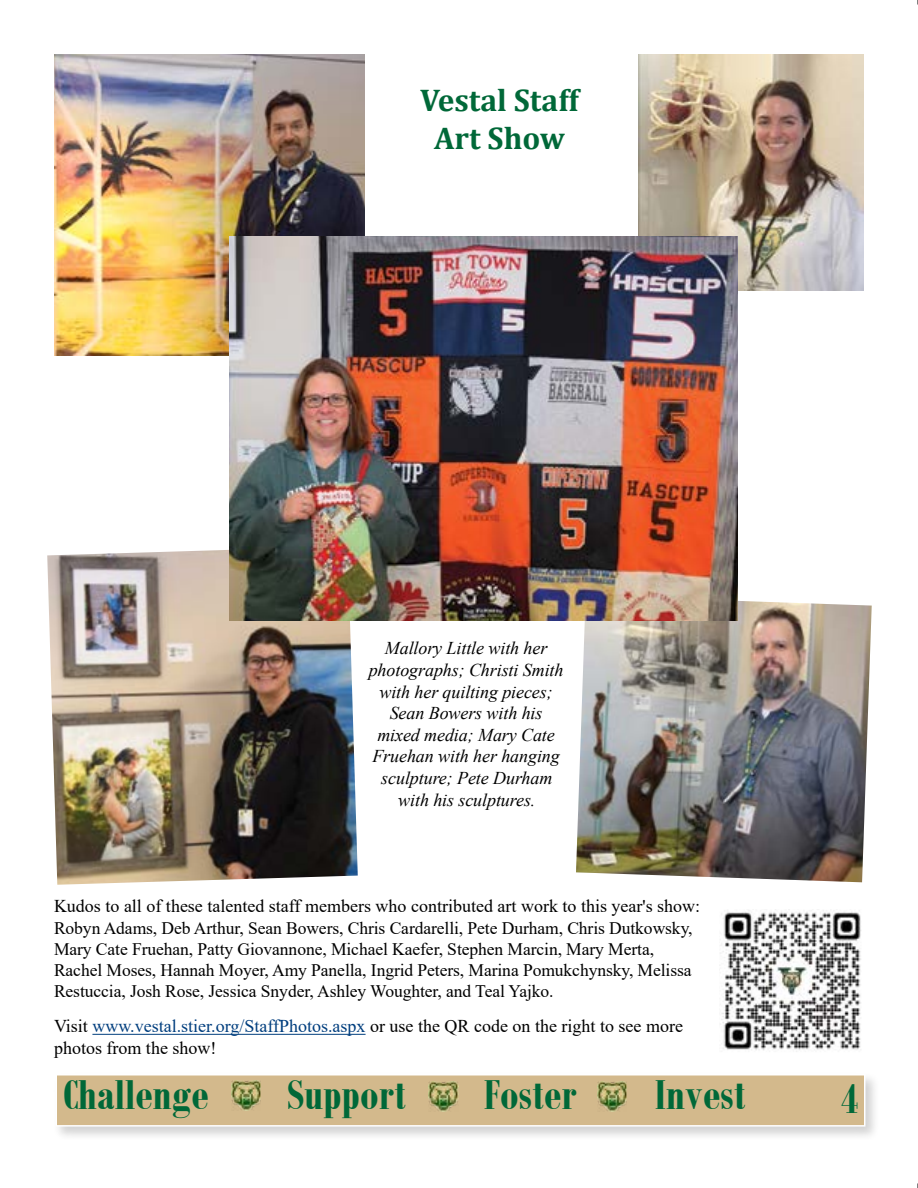
<style>
.page{position:relative;width:918px;height:1188px;background:#fff}
.page>*{position:absolute;margin:0;border:0;box-sizing:border-box;transform-origin:0 0}
.t1{font:700 45px "Bodoni MT Condensed";color:#006838}
.t2{font:700 31.5px/37.8px "Cambria";color:#006838;text-align:center}
.t3{font:18px/21.6px "Times New Roman";color:#000}
.t4{font:italic 18px/21.6px "Times New Roman";letter-spacing:-.005em;color:#000;text-align:center}
.t5{font:17.55px/21.3px "Times New Roman";letter-spacing:-.005em;color:#000}
.s1{color:#003e7e}
</style>
<div class="page">
<div style="left:54px;top:1072px;width:826px;height:69px;background:#000;opacity:.18"></div>
<div style="left:56px;top:1075px;width:809px;height:51px;background:#d3b98c"></div>
<div style="left:56px;top:1074px;width:810px;height:53px;border:2px solid #fff"></div>
<img style="left:231px;top:1080px;width:30px;height:30px">
<img style="left:429px;top:1082px;width:30px;height:30px">
<img style="left:597px;top:1082px;width:30px;height:30px">
<img style="left:47px;top:546px;width:311px;height:339px">
<hr style="left:92px;top:1034px;width:274px;height:1px;background:#003e7e">
<img style="left:638px;top:54px;width:226px;height:236px">
<img style="left:576px;top:596px;width:296px;height:286px">
<img style="left:54px;top:54px;width:310px;height:301px">
<img style="left:230px;top:237px;width:507px;height:384px">
<img style="left:720px;top:909px;width:141px;height:143px">
<h2 class="t2" style="left:420px;top:81px;width:160px">Vestal Staff<br>Art Show</h2>
<p class="t4" style="left:369px;top:637px;width:196px">Mallory Little with her photographs; Christi Smith with her quilting pieces;<br>Sean Bowers with his mixed media; Mary Cate<br>Fruehan with her hanging sculpture; Pete Durham with his sculptures.</p>
<p class="t3" style="left:54px;top:895px;width:648px">Kudos to all of these talented staff members who contributed art work to this year's show:</p>
<p class="t5" style="left:54px;top:916px;width:640px">Robyn Adams, Deb Arthur, Sean Bowers, Chris Cardarelli, Pete Durham, Chris Dutkowsky, Mary Cate Fruehan, Patty Giovannone, Michael Kaefer, Stephen Marcin, Mary Merta, Rachel Moses, Hannah Moyer, Amy Panella, Ingrid Peters, Marina Pomukchynsky, Melissa Restuccia, Josh Rose, Jessica Snyder, Ashley Woughter, and Teal Yajko.</p>
<p class="t3" style="left:54px;top:1015px;width:631px">Visit <span class="s1">www.vestal.stier.org/StaffPhotos.aspx</span> or use the QR code on the right to see more photos from the show!</p>
<h1 class="t1" style="left:63px;top:1067px;width:147px">Challenge</h1>
<h1 class="t1" style="left:287px;top:1067px;width:121px">Support</h1>
<h1 class="t1" style="left:484px;top:1067px;width:94px">Foster</h1>
<h1 class="t1" style="left:655px;top:1067px;width:92px">Invest</h1>
<h1 class="t1" style="left:841px;top:1072px;width:19px">4</h1>
</div>
